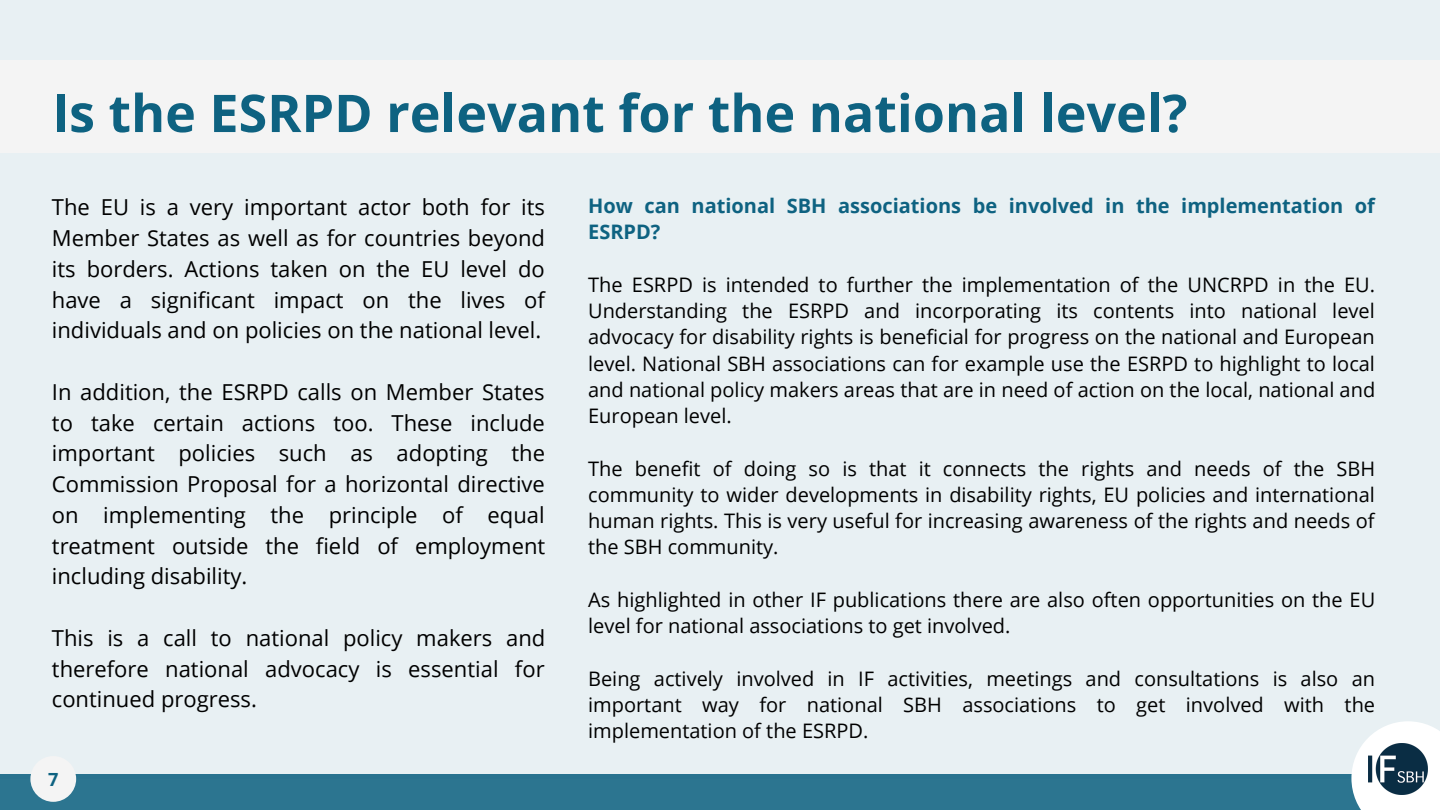
<style>
.page{position:relative;width:1440px;height:810px;background:#fff}
.page>*{position:absolute;margin:0;border:0;box-sizing:border-box;transform-origin:0 0}
.t1{font:700 52px "Open Sans";color:#0e6281}
.t2{font:22px/30.8px "Open Sans";color:#000;text-align:justify}
.t3{font:20px/26.2px "Open Sans";color:#000;text-align:justify}
.t4{font:700 20px/26.2px "Open Sans";color:#0e6281}
.t5{font:700 18.1px "Open Sans";color:#0e6281}
</style>
<div class="page">
<div style="left:0;top:0;width:1440px;height:779px;background:#e8f0f3"></div>
<div style="left:0;top:774px;width:1440px;height:36px;background:#2c7590"></div>
<svg style="left:1351px;top:721px;width:89px;height:89px"></svg>
<img style="left:1369px;top:743px;width:59px;height:52px">
<div style="left:0;top:60px;width:1440px;height:93px;background:#f4f4f4"></div>
<div style="left:30px;top:756px;width:46px;height:46px;background:#f4f4f4;border-radius:50%"></div>
<p class="t1" style="left:52px;top:77px;width:1137px">Is the ESRPD relevant for the national level?</p>
<p class="t2" style="left:52px;top:191px;width:495px">The EU is a very important actor both for its Member States as well as for countries beyond its borders. Actions taken on the EU level do have a significant impact on the lives of individuals and on policies on the national level.</p>
<p class="t2" style="left:52px;top:376px;width:495px">In addition, the ESRPD calls on Member States to take certain actions too. These include important policies such as adopting the Commission Proposal for a horizontal directive on implementing the principle of equal treatment outside the field of employment including disability.</p>
<p class="t2" style="left:52px;top:622px;width:495px">This is a call to national policy makers and therefore national advocacy is essential for continued progress.</p>
<p class="t5" style="left:48px;top:766px;width:12px">7</p>
<p class="t4" style="left:588px;top:192px;width:788px">How can national SBH associations be involved in the implementation of<br>ESRPD?</p>
<p class="t3" style="left:588px;top:271px;width:789px">The ESRPD is intended to further the implementation of the UNCRPD in the EU.<br>Understanding the ESRPD and incorporating its contents into national level advocacy for disability rights is beneficial for progress on the national and European level. National SBH associations can for example use the ESRPD to highlight to local and national policy makers areas that are in need of action on the local, national and European level.</p>
<p class="t3" style="left:588px;top:455px;width:789px">The benefit of doing so is that it connects the rights and needs of the SBH community to wider developments in disability rights, EU policies and international human rights. This is very useful for increasing awareness of the rights and needs of the SBH community.</p>
<p class="t3" style="left:588px;top:586px;width:789px">As highlighted in other IF publications there are also often opportunities on the EU level for national associations to get involved.</p>
<p class="t3" style="left:588px;top:665px;width:789px">Being actively involved in IF activities, meetings and consultations is also an important way for national SBH associations to get involved with the implementation of the ESRPD.</p>
</div>
